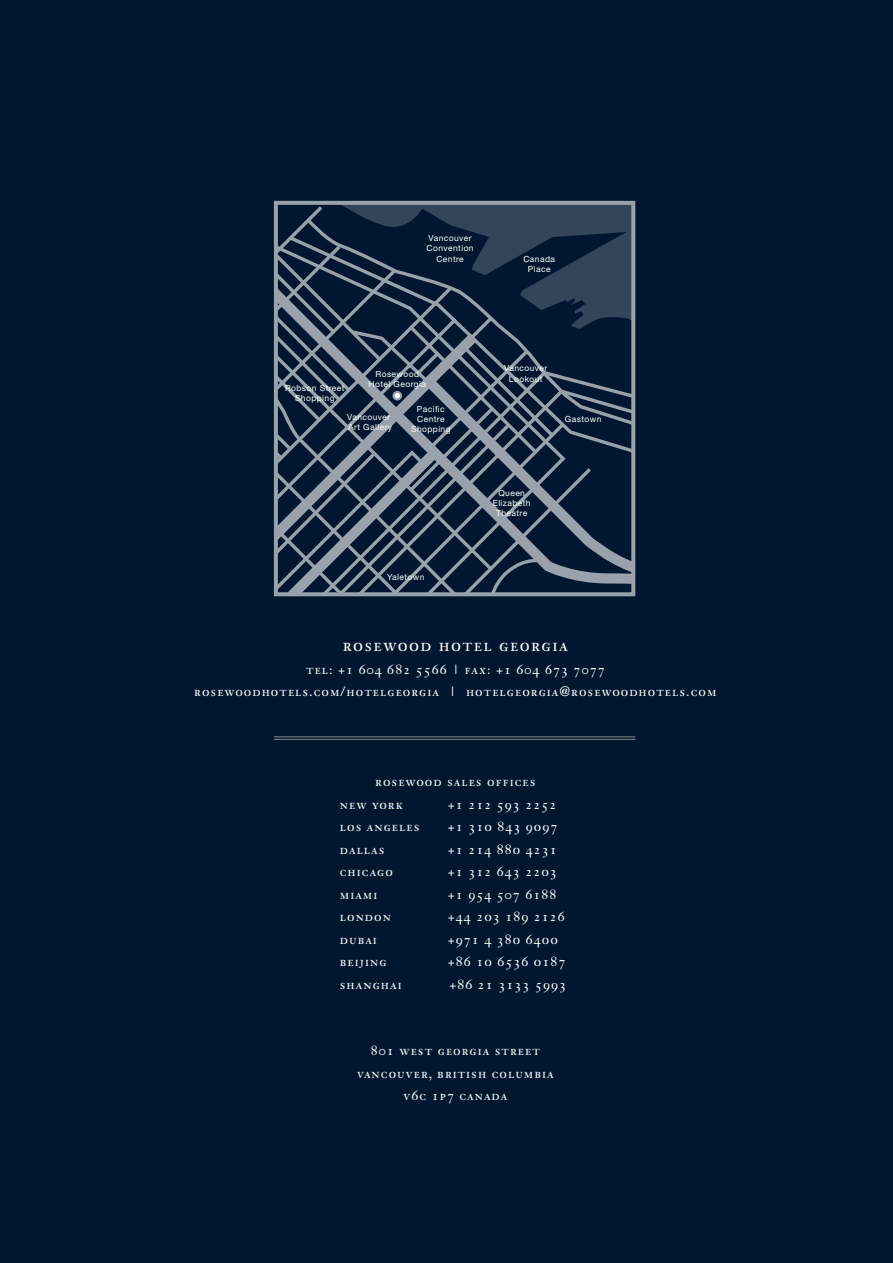
<style>
.page{position:relative;width:893px;height:1263px;background:#00172f}
.page>*{position:absolute;margin:0;border:0;box-sizing:border-box;transform-origin:0 0}
.t1{font:18px "Janson Text Roman SC";letter-spacing:.075em;color:#fff}
.t2{font:13.5px/22.5px "Janson Text Roman SC";letter-spacing:.075em;color:#fff;text-align:center}
.t3{font:8.55px/10.2px "Helvetica Neue";letter-spacing:.05em;color:#fff;text-align:center}
</style>
<div class="page">
<svg style="left:273px;top:200px;width:363px;height:397px"></svg>
<hr style="left:274px;top:736px;width:361px;height:1px;background:#8e8c8a">
<hr style="left:274px;top:739px;width:361px;height:1px;background:#8e8c8a">
<p class="t3" style="left:427px;top:233px;width:49px">Vancouver<br>Convention<br>Centre</p>
<p class="t3" style="left:523px;top:254px;width:33px">Canada<br>Place</p>
<p class="t3" style="left:369px;top:368px;width:59px">Rosewood<br>Hotel Georgia</p>
<p class="t3" style="left:411px;top:404px;width:41px">Pacific<br>Centre<br>Shopping</p>
<p class="t3" style="left:285px;top:382px;width:61px">Robson Street<br>Shopping</p>
<p class="t3" style="left:347px;top:411px;width:46px;text-align:left">Vancouver<br>Art Gallery</p>
<p class="t3" style="left:387px;top:571px;width:39px">Yaletown</p>
<p class="t3" style="left:504px;top:363px;width:45px">Vancouver<br>Lookout</p>
<p class="t3" style="left:565px;top:414px;width:38px">Gastown</p>
<p class="t3" style="left:493px;top:488px;width:39px">Queen<br>Elizabeth<br>Theatre</p>
<h1 class="t1" style="left:343px;top:634px;width:227px">rosewood hotel georgia</h1>
<p class="t2" style="left:194px;top:658px;width:524px">tel: +1 604 682 5566 | fax: +1 604 673 7077 rosewoodhotels.com/hotelgeorgia | hotelgeorgia@rosewoodhotels.com</p>
<p class="t2" style="left:340px;top:770px;width:197px;text-align:left;text-indent:35px">rosewood sales offices new york</p>
<p class="t2" style="left:448px;top:793px;width:110px">+1 212 593 2252</p>
<p class="t2" style="left:340px;top:815px;width:81px">los angeles</p>
<p class="t2" style="left:448px;top:815px;width:111px">+1 31o 843 9o97</p>
<p class="t2" style="left:340px;top:838px;width:46px">dallas</p>
<p class="t2" style="left:448px;top:838px;width:111px">+1 214 88o 4231</p>
<p class="t2" style="left:340px;top:860px;width:55px">chicago</p>
<p class="t2" style="left:448px;top:860px;width:111px">+1 312 643 22o3</p>
<p class="t2" style="left:340px;top:883px;width:39px">miami</p>
<p class="t2" style="left:448px;top:883px;width:110px">+1 954 507 6188</p>
<p class="t2" style="left:340px;top:905px;width:53px">london</p>
<p class="t2" style="left:448px;top:905px;width:119px">+44 2o3 189 2126</p>
<p class="t2" style="left:340px;top:928px;width:39px">dubai</p>
<p class="t2" style="left:448px;top:928px;width:112px">+971 4 38o 64oo</p>
<p class="t2" style="left:340px;top:950px;width:48px">beijing</p>
<p class="t2" style="left:448px;top:950px;width:119px">+86 1o 6536 o187</p>
<p class="t2" style="left:340px;top:973px;width:63px">shanghai</p>
<p class="t2" style="left:449px;top:973px;width:118px">+86 21 3133 5993</p>
<p class="t2" style="left:357px;top:1039px;width:198px">801 west georgia street vancouver, british columbia v6c 1p7 canada</p>
</div>
